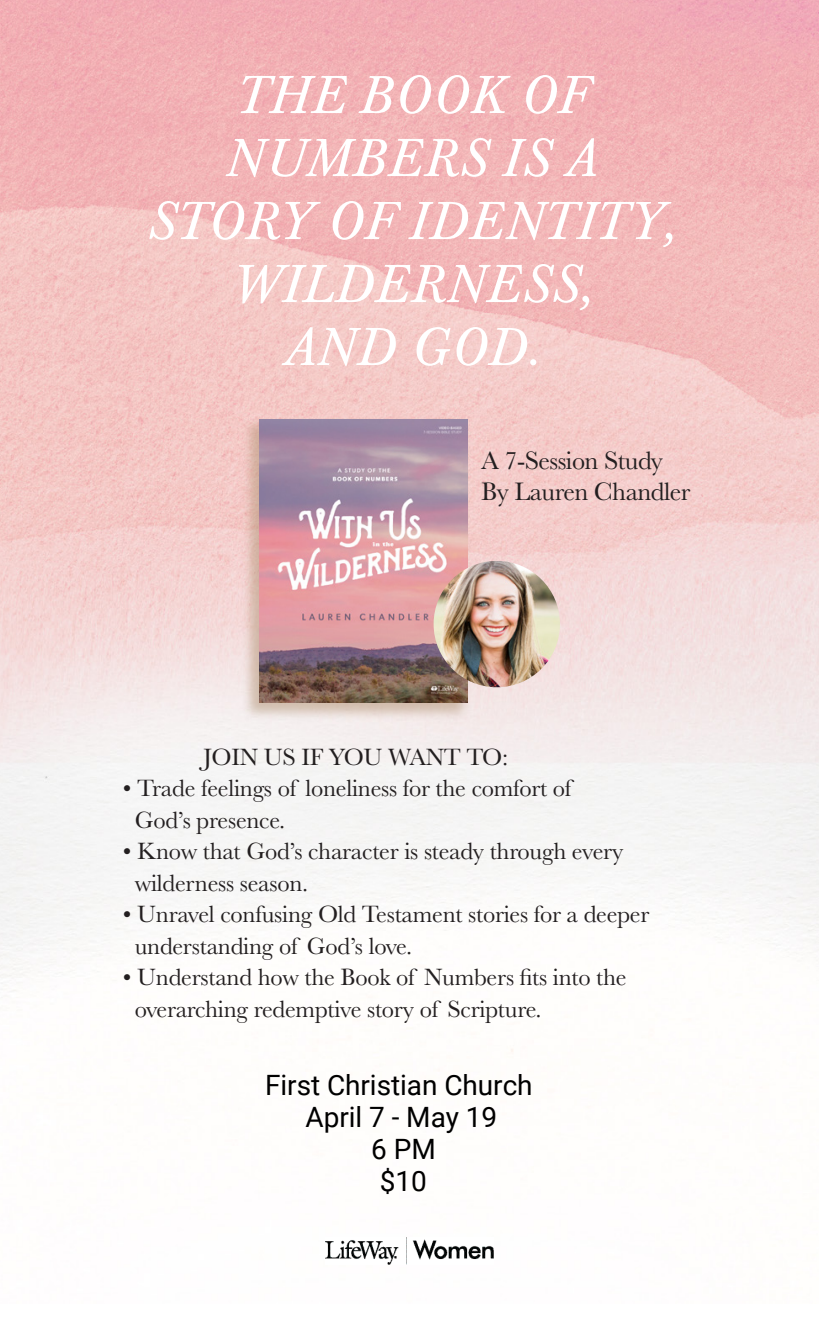
<style>
.page{position:relative;width:819px;height:1323px;background:#fff}
.page>*{position:absolute;margin:0;border:0;box-sizing:border-box;transform-origin:0 0}
.t1{font:italic 52.5px "Baskerville BE";letter-spacing:.035em;color:#fff}
.t2{font:italic 52.5px "Baskerville BE";letter-spacing:.055em;color:#fff}
.t3{font:28px/32.2px "Roboto";color:#000;text-align:center}
.t4{font:26.25px "Baskerville";letter-spacing:-.02em;color:#231f20}
.t5{font:24.5px "Baskerville";letter-spacing:-.01em;color:#231f20}
</style>
<div class="page">
<img style="left:0;top:0;width:819px;height:1265px">
<div style="left:241px;top:417px;width:230px;height:304px;background:#b19374;opacity:.51"></div>
<img style="left:259px;top:420px;width:208px;height:282px">
<img style="left:326px;top:1238px;width:167px;height:26px">
<img style="left:434px;top:561px;width:126px;height:126px;border-radius:63px">
<p class="t1" style="left:234px;top:66px;width:353px">THE BOOK OF</p>
<p class="t2" style="left:223px;top:129px;width:374px">NUMBERS IS A</p>
<p class="t1" style="left:146px;top:192px;width:530px">STORY OF IDENTITY,</p>
<p class="t1" style="left:229px;top:255px;width:363px">WILDERNESS,</p>
<p class="t1" style="left:281px;top:318px;width:258px">AND GOD.</p>
<p class="t4" style="left:481px;top:443px;width:183px">A 7-Session Study</p>
<p class="t4" style="left:481px;top:475px;width:211px">By Lauren Chandler</p>
<p class="t5" style="left:203px;top:741px;width:307px">JOIN US IF YOU WANT TO:</p>
<p class="t5" style="left:123px;top:773px;width:450px">• Trade feelings of loneliness for the comfort of</p>
<p class="t5" style="left:135px;top:804px;width:152px">God’s presence.</p>
<p class="t5" style="left:123px;top:836px;width:502px">• Know that God’s character is steady through every</p>
<p class="t5" style="left:135px;top:867px;width:175px">wilderness season.</p>
<p class="t5" style="left:123px;top:899px;width:528px">• Unravel confusing Old Testament stories for a deeper</p>
<p class="t5" style="left:135px;top:930px;width:279px">understanding of God’s love.</p>
<p class="t5" style="left:123px;top:962px;width:505px">• Understand how the Book of Numbers fits into the</p>
<p class="t5" style="left:135px;top:993px;width:408px">overarching redemptive story of Scripture.</p>
<p class="t3" style="left:265px;top:1069px;width:269px">First Christian Church<br>April 7 - May 19<br>6 PM<br>$10</p>
</div>
